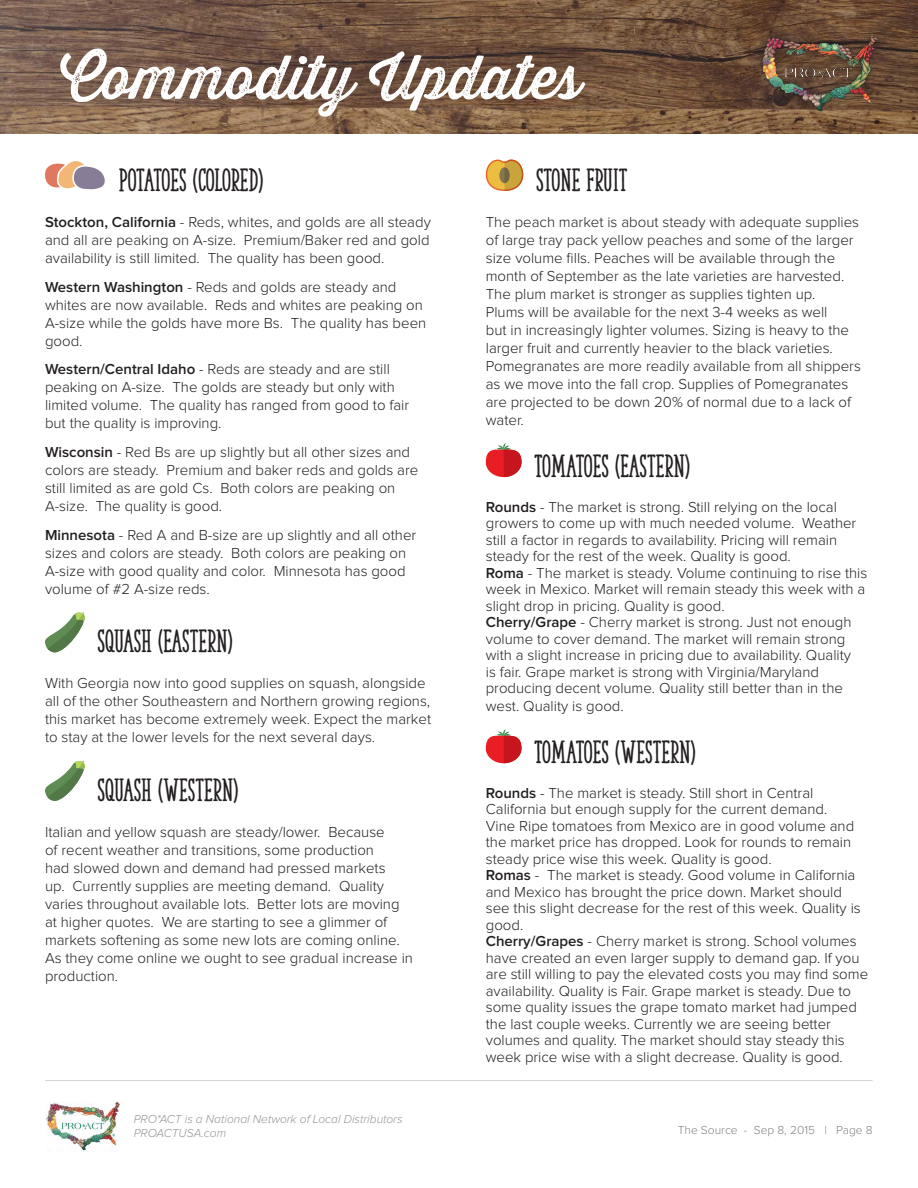
<style>
.page{position:relative;width:918px;height:1188px;background:#fff}
.page>*{position:absolute;margin:0;border:0;box-sizing:border-box;transform-origin:0 0}
.t1{font:60px "Thirsty Rough Reg One";color:#fff}
.t2{font:30px "The Serif Hand Extrablack";color:#231f20}
.t3{font:700 27px "Proxima Nova";color:#fff}
.t4{font:300 15px/18px "Proxima Nova";color:#231f20}
.t5{font:italic 300 12px/14.4px "Proxima Nova";color:#939598}
.t6{font:300 12px "Proxima Nova";color:#808285}
.s1{font-weight:600}
</style>
<div class="page">
<img style="left:46px;top:1102px;width:74px;height:49px">
<hr style="left:45px;top:1080px;width:828px;height:1px;background:#d1d2d4">
<img style="left:0;top:0;width:918px;height:134px">
<div style="left:752px;top:25px;width:133px;height:94px;background:#231f20;opacity:.6"></div>
<img style="left:761px;top:36px;width:115px;height:76px">
<svg style="left:45px;top:161px;width:60px;height:29px"></svg>
<svg style="left:45px;top:612px;width:40px;height:41px"></svg>
<svg style="left:45px;top:760px;width:40px;height:41px"></svg>
<svg style="left:486px;top:160px;width:37px;height:31px"></svg>
<svg style="left:486px;top:443px;width:36px;height:34px"></svg>
<svg style="left:486px;top:729px;width:36px;height:34px"></svg>
<h1 class="t1" style="left:60px;top:33px;width:523px">Commodity Updates</h1>
<h3 class="t3" style="left:223px;top:84px;width:146px">Sep 8, 2015</h3>
<h2 class="t2" style="left:119px;top:162px;width:145px">POTATOES (COLORED)</h2>
<p class="t4" style="left:45px;top:213px;width:387px;text-align:justify"><span class="s1">Stockton, California</span> - Reds, whites, and golds are all steady and all are peaking on A-size. Premium/Baker red and gold availability is still limited. The quality has been good.</p>
<p class="t4" style="left:45px;top:278px;width:383px"><span class="s1">Western Washington</span> - Reds and golds are steady and whites are now available. Reds and whites are peaking on A-size while the golds have more Bs. The quality has been good.</p>
<p class="t4" style="left:45px;top:361px;width:366px"><span class="s1">Western/Central Idaho</span> - Reds are steady and are still peaking on A-size. The golds are steady but only with limited volume. The quality has ranged from good to fair but the quality is improving.</p>
<p class="t4" style="left:45px;top:444px;width:375px"><span class="s1">Wisconsin</span> - Red Bs are up slightly but all other sizes and colors are steady. Premium and baker reds and golds are still limited as are gold Cs. Both colors are peaking on A-size. The quality is good.</p>
<p class="t4" style="left:45px;top:527px;width:373px"><span class="s1">Minnesota</span> - Red A and B-size are up slightly and all other sizes and colors are steady. Both colors are peaking on A-size with good quality and color. Minnesota has good volume of #2 A-size reds.</p>
<h2 class="t2" style="left:97px;top:623px;width:137px">SQUASH (EASTERN)</h2>
<p class="t4" style="left:45px;top:675px;width:388px">With Georgia now into good supplies on squash, alongside all of the other Southeastern and Northern growing regions, this market has become extremely week. Expect the market to stay at the lower levels for the next several days.</p>
<h2 class="t2" style="left:97px;top:772px;width:142px">SQUASH (WESTERN)</h2>
<p class="t4" style="left:45px;top:824px;width:370px">Italian and yellow squash are steady/lower. Because<br>of recent weather and transitions, some production<br>had slowed down and demand had pressed markets<br>up. Currently supplies are meeting demand. Quality varies throughout available lots. Better lots are moving at higher quotes. We are starting to see a glimmer of markets softening as some new lots are coming online.<br>As they come online we ought to see gradual increase in production.</p>
<p class="t5" style="left:134px;top:1112px;width:270px">PRO*ACT is a National Network of Local Distributors<br>PROACTUSA.com</p>
<h2 class="t2" style="left:536px;top:162px;width:93px">STONE FRUIT</h2>
<p class="t4" style="left:486px;top:214px;width:377px">The peach market is about steady with adequate supplies of large tray pack yellow peaches and some of the larger size volume fills. Peaches will be available through the month of September as the late varieties are harvested.<br>The plum market is stronger as supplies tighten up.<br>Plums will be available for the next 3-4 weeks as well<br>but in increasingly lighter volumes. Sizing is heavy to the larger fruit and currently heavier to the black varieties.<br>Pomegranates are more readily available from all shippers as we move into the fall crop. Supplies of Pomegranates are projected to be down 20% of normal due to a lack of water.</p>
<h2 class="t2" style="left:534px;top:448px;width:157px">TOMATOES (EASTERN)</h2>
<p class="t4" style="left:486px;top:499px;width:383px;line-height:16.5px"><span class="s1">Rounds</span> - The market is strong. Still relying on the local growers to come up with much needed volume. Weather still a factor in regards to availability. Pricing will remain steady for the rest of the week. Quality is good.<br><span class="s1">Roma</span> - The market is steady. Volume continuing to rise this week in Mexico. Market will remain steady this week with a slight drop in pricing. Quality is good.<br><span class="s1">Cherry/Grape</span> - Cherry market is strong. Just not enough volume to cover demand. The market will remain strong with a slight increase in pricing due to availability. Quality<br>is fair. Grape market is strong with Virginia/Maryland producing decent volume. Quality still better than in the</p>
<p class="t4" style="left:486px;top:698px;width:140px">west. Quality is good.</p>
<h2 class="t2" style="left:534px;top:734px;width:163px">TOMATOES (WESTERN)</h2>
<p class="t4" style="left:486px;top:785px;width:384px;line-height:16.5px"><span class="s1">Rounds</span> - The market is steady. Still short in Central California but enough supply for the current demand.<br>Vine Ripe tomatoes from Mexico are in good volume and the market price has dropped. Look for rounds to remain steady price wise this week. Quality is good.<br><span class="s1">Romas</span> - The market is steady. Good volume in California and Mexico has brought the price down. Market should see this slight decrease for the rest of this week. Quality is good.<br><span class="s1">Cherry/Grapes</span> - Cherry market is strong. School volumes have created an even larger supply to demand gap. If you are still willing to pay the elevated costs you may find some availability. Quality is Fair. Grape market is steady. Due to some quality issues the grape tomato market had jumped the last couple weeks. Currently we are seeing better volumes and quality. The market should stay steady this week price wise with a slight decrease. Quality is good.</p>
<p class="t6" style="left:678px;top:1124px;width:196px">The Source - Sep 8, 2015 | Page 8</p>
</div>
